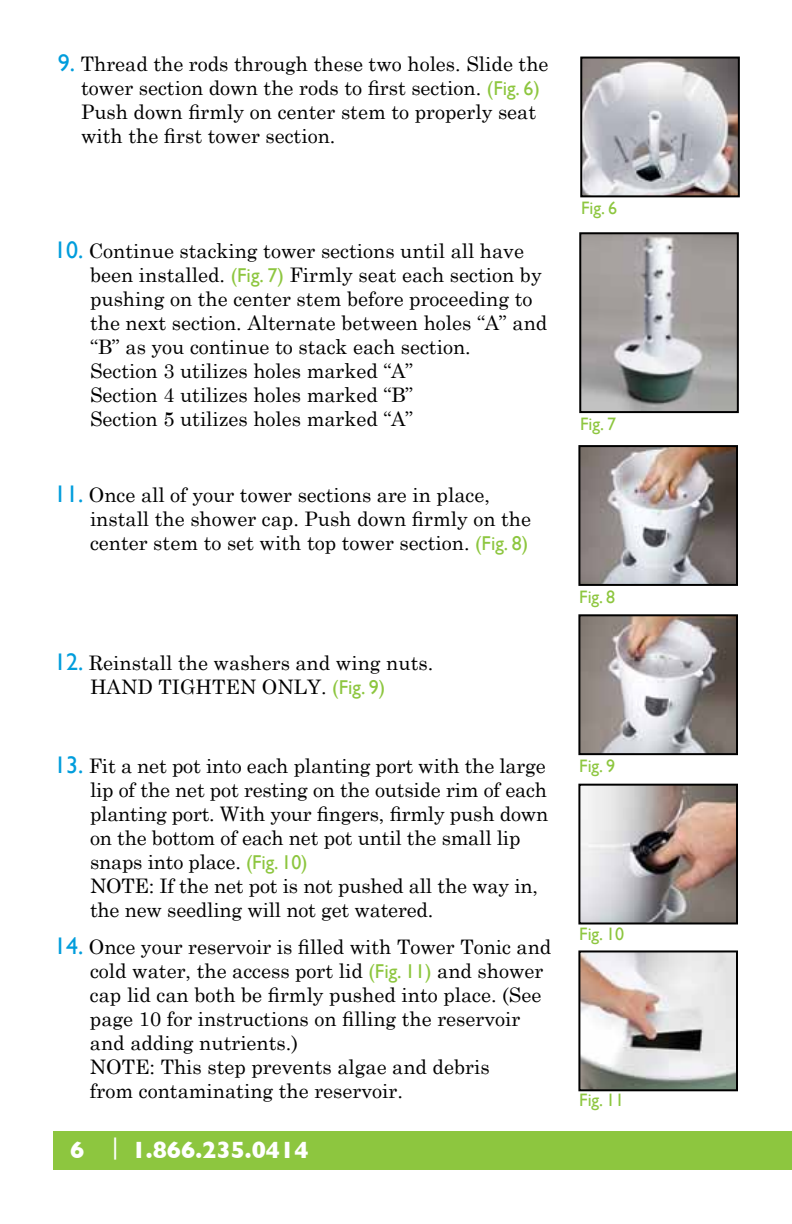
<style>
.page{position:relative;width:792px;height:1224px;background:#fff}
.page>*{position:absolute;margin:0;border:0;box-sizing:border-box;transform-origin:0 0}
.t1{font:700 24px "Gill Sans";color:#fff}
.t2{font:20px/24px "Century Schoolbook";color:#000}
.t3{font:18px "Gill Sans";letter-spacing:-.005em;color:#8dc63f}
.s1{font-family:"Gill Sans";font-size:24px;color:#009ddc}
.s2{font-family:"Gill Sans";color:#8dc63f}
</style>
<div class="page">
<div style="left:53px;top:1132px;width:739px;height:38px;background:#8dc63f"></div>
<img style="left:581px;top:448px;width:154px;height:135px">
<div style="left:578px;top:445px;width:160px;height:141px;border:2px solid #000"></div>
<img style="left:581px;top:617px;width:154px;height:135px">
<div style="left:578px;top:614px;width:160px;height:141px;border:2px solid #000"></div>
<img style="left:581px;top:787px;width:154px;height:134px">
<div style="left:578px;top:784px;width:160px;height:140px;border:2px solid #000"></div>
<img style="left:581px;top:953px;width:154px;height:135px">
<div style="left:578px;top:950px;width:160px;height:141px;border:2px solid #000"></div>
<img style="left:583px;top:60px;width:154px;height:134px">
<div style="left:580px;top:57px;width:160px;height:140px;border:2px solid #000"></div>
<img style="left:582px;top:235px;width:154px;height:175px">
<div style="left:579px;top:232px;width:160px;height:181px;border:2px solid #000"></div>
<p class="t2" style="left:81px;top:51px;width:469px;text-indent:-23px"><span class="s1">9.</span> Thread the rods through these two holes. Slide the tower section down the rods to first section. <span class="s2">(Fig. 6)<br></span>Push down firmly on center stem to properly seat with the first tower section.</p>
<p class="t2" style="left:90px;top:239px;width:459px;text-indent:-36px"><span class="s1">10.</span> Continue stacking tower sections until all have been installed. <span class="s2">(Fig. 7)</span> Firmly seat each section by pushing on the center stem before proceeding to the next section. Alternate between holes “A” and “B” as you continue to stack each section.<br>Section 3 utilizes holes marked “A”<br>Section 4 utilizes holes marked “B”<br>Section 5 utilizes holes marked “A”</p>
<p class="t2" style="left:90px;top:482px;width:443px;text-indent:-36px"><span class="s1">11.</span> Once all of your tower sections are in place, install the shower cap. Push down firmly on the center stem to set with top tower section. <span class="s2">(Fig. 8)</span></p>
<p class="t2" style="left:90px;top:650px;width:345px;text-indent:-36px"><span class="s1">12.</span> Reinstall the washers and wing nuts.<br>Hand tight</p>
<p class="t2" style="left:226px;top:674px;width:161px">en only. <span class="s2">(Fig. 9)</span></p>
<p class="t2" style="left:90px;top:753px;width:460px;text-indent:-36px"><span class="s1">13.</span> Fit a net pot into each planting port with the large lip of the net pot resting on the outside rim of each planting port. With your fingers, firmly push down on the bottom of each net pot until the small lip snaps into place. <span class="s2">(Fig. 10)<br></span>NOTE: If the net pot is not pushed all the way in, the new seedling will not get watered.</p>
<p class="t2" style="left:90px;top:935px;width:463px;text-indent:-36px"><span class="s1">14.</span> Once your reservoir is filled with Tower Tonic and cold water, the access port lid <span class="s2">(Fig. 11)</span> and shower cap lid can both be firmly pushed into place. (See page 10 for instructions on filling the reservoir and adding nutrients.)<br>NOTE: This step prevents algae and debris<br>from contaminating the reservoir.</p>
<p class="t1" style="left:70px;top:1136px;width:240px">6 <sup>|</sup> 1.866.235.0414</p>
<p class="t3" style="left:581px;top:198px;width:37px">Fig. 6</p>
<p class="t3" style="left:580px;top:414px;width:37px">Fig. 7</p>
<p class="t3" style="left:579px;top:586px;width:37px">Fig. 8</p>
<p class="t3" style="left:579px;top:755px;width:37px">Fig. 9</p>
<p class="t3" style="left:579px;top:923px;width:46px">Fig. 10</p>
<p class="t3" style="left:579px;top:1090px;width:46px">Fig. 11</p>
</div>
